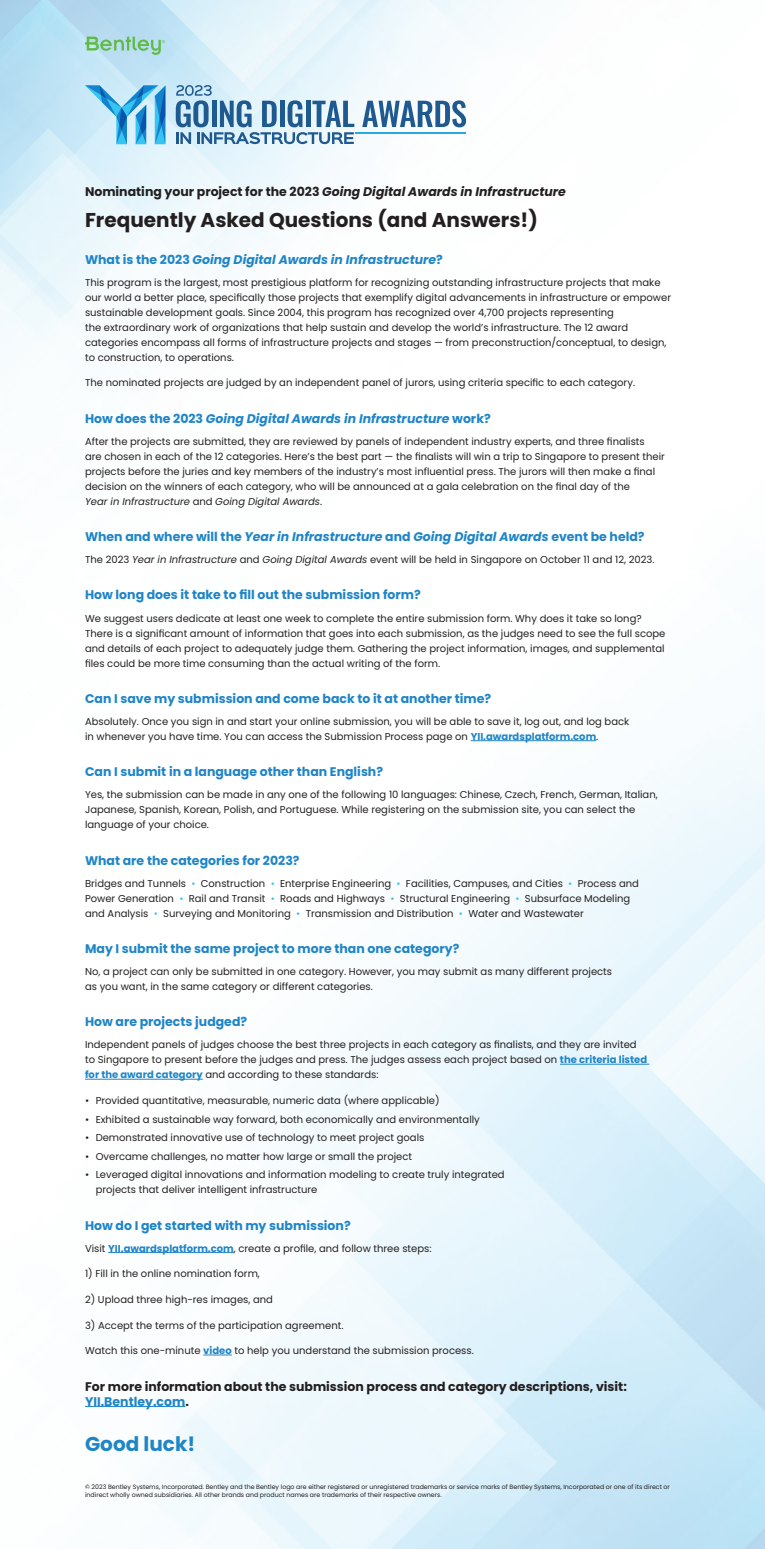
<style>
.page{position:relative;width:765px;height:1549px;background:#fff}
.page>*{position:absolute;margin:0;border:0;box-sizing:border-box;transform-origin:0 0}
.t1{font:700 20px "Poppins";color:#231f20}
.t2{font:700 20px "Poppins";color:#1f85c7}
.t3{font:700 12.5px "Poppins";color:#1f85c7}
.t4{font:italic 700 12.5px "Poppins";color:#1f85c7}
.t5{font:700 12.5px/15px "Poppins";color:#231f20}
.t6{font:italic 700 12.5px "Poppins";color:#231f20}
.t7{font:10px/15px "Poppins";color:#231f20}
.t8{font:6.25px/7.5px "Poppins";color:#231f20}
.s1{font-style:normal}
.s2{font-style:italic}
.s3{font-weight:700;color:#1f85c7}
.s4{color:#35c3f2}
.s5{color:#1f85c7}
</style>
<div class="page">
<img style="left:0;top:0;width:750px;height:541px">
<svg style="left:362px;top:100px;width:104px;height:27px"></svg>
<hr style="left:356px;top:132px;width:110px;height:1px;background:#26a9e0">
<svg style="left:176px;top:85px;width:178px;height:59px;background:#9bbcd4"></svg>
<svg style="left:85px;top:85px;width:80px;height:59px;background:#83c5e9"></svg>
<svg style="left:85px;top:36px;width:80px;height:19px;background:#9dd3bc"></svg>
<hr style="left:471px;top:740px;width:125px;height:1px;background:#1f85c7">
<hr style="left:560px;top:1064px;width:89px;height:1px;background:#1f85c7">
<hr style="left:85px;top:1079px;width:118px;height:1px;background:#1f85c7">
<hr style="left:108px;top:1252px;width:126px;height:1px;background:#1f85c7">
<svg style="left:203px;top:1354px;width:29px;height:1px"></svg>
<hr style="left:85px;top:1406px;width:100px;height:1px;background:#1f85c7">
<p class="t6" style="left:85px;top:185px;width:482px"><span class="s1">Nominating your project for the 2023</span> Going Digital Awards in Infrastructure</p>
<h1 class="t1" style="left:85px;top:209px;width:454px">Frequently Asked Questions (and Answers!)</h1>
<p class="t4" style="left:85px;top:252px;width:359px"><span class="s1">What is the 2023</span> Going Digital Awards in Infrastructure<span class="s1">?</span></p>
<p class="t7" style="left:85px;top:275px;width:588px">This program is the largest, most prestigious platform for recognizing outstanding infrastructure projects that make our world a better place, specifically those projects that exemplify digital advancements in infrastructure or empower sustainable development goals. Since 2004, this program has recognized over 4,700 projects representing<br>the extraordinary work of organizations that help sustain and develop the world’s infrastructure. The 12 award categories encompass all forms of infrastructure projects and stages — from preconstruction/conceptual, to design, to construction, to operations.</p>
<p class="t7" style="left:85px;top:375px;width:552px">The nominated projects are judged by an independent panel of jurors, using criteria specific to each category.</p>
<p class="t4" style="left:85px;top:411px;width:407px"><span class="s1">How does the 2023</span> Going Digital Awards in Infrastructure <span class="s1">work?</span></p>
<p class="t7" style="left:85px;top:434px;width:581px">After the projects are submitted, they are reviewed by panels of independent industry experts, and three finalists<br>are chosen in each of the 12 categories. Here’s the best part — the finalists will win a trip to Singapore to present their projects before the juries and key members of the industry’s most influential press. The jurors will then make a final decision on the winners of each category, who will be announced at a gala celebration on the final day of the<br><span class="s2">Year in Infrastructure</span> and <span class="s2">Going Digital Awards</span>.</p>
<p class="t4" style="left:85px;top:529px;width:561px"><span class="s1">When and where will the</span> Year in Infrastructure <span class="s1">and</span> Going Digital Awards <span class="s1">event be held?</span></p>
<p class="t7" style="left:85px;top:552px;width:571px">The 2023 <span class="s2">Year in Infrastructure</span> and <span class="s2">Going Digital Awards</span> event will be held in Singapore on October 11 and 12, 2023.</p>
<p class="t3" style="left:85px;top:588px;width:337px">How long does it take to fill out the submission form?</p>
<p class="t7" style="left:85px;top:610px;width:582px">We suggest users dedicate at least one week to complete the entire submission form. Why does it take so long?<br>There is a significant amount of information that goes into each submission, as the judges need to see the full scope and details of each project to adequately judge them. Gathering the project information, images, and supplemental files could be more time consuming than the actual writing of the form.</p>
<p class="t3" style="left:85px;top:691px;width:408px">Can I save my submission and come back to it at another time?</p>
<p class="t7" style="left:85px;top:714px;width:546px">Absolutely. Once you sign in and start your online submission, you will be able to save it, log out, and log back in whenever you have time. You can access the Submission Process page on <span class="s3">YII.awardsplatform.com</span>.</p>
<p class="t3" style="left:85px;top:764px;width:300px">Can I submit in a language other than English?</p>
<p class="t7" style="left:85px;top:787px;width:574px">Yes, the submission can be made in any one of the following 10 languages: Chinese, Czech, French, German, Italian,<br>Japanese, Spanish, Korean, Polish, and Portuguese. While registering on the submission site, you can select the language of your choice.</p>
<p class="t3" style="left:85px;top:853px;width:216px">What are the categories for 2023?</p>
<p class="t7" style="left:85px;top:875px;width:555px">Bridges and Tunnels <span class="s4">•</span> Construction <span class="s4">•</span> Enterprise Engineering <span class="s4">•</span> Facilities, Campuses, and Cities <span class="s4">•</span> Process and<br>Power Generation <span class="s4">•</span> Rail and Transit <span class="s4">•</span> Roads and Highways <span class="s4">•</span> Structural Engineering <span class="s4">•</span> Subsurface Modeling and Analysis <span class="s4">•</span> Surveying and Monitoring <span class="s4">•</span> Transmission and Distribution <span class="s4">•</span> Water and Wastewater</p>
<p class="t3" style="left:85px;top:941px;width:376px">May I submit the same project to more than one category?</p>
<p class="t7" style="left:85px;top:964px;width:529px">No, a project can only be submitted in one category. However, you may submit as many different projects as you want, in the same category or different categories.</p>
<p class="t3" style="left:85px;top:1014px;width:164px">How are projects judged?</p>
<p class="t7" style="left:85px;top:1037px;width:564px">Independent panels of judges choose the best three projects in each category as finalists, and they are invited to Singapore to present before the judges and press. The judges assess each project based on <span class="s3">the criteria listed for the award category</span> and according to these standards:</p>
<p class="t7" style="left:85px;top:1093px;width:356px">• Provided quantitative, measurable, numeric data (where applicable)</p>
<p class="t7" style="left:85px;top:1111px;width:396px">• Exhibited a sustainable way forward, both economically and environmentally</p>
<p class="t7" style="left:85px;top:1130px;width:341px">• Demonstrated innovative use of technology to meet project goals</p>
<p class="t7" style="left:85px;top:1148px;width:329px">• Overcame challenges, no matter how large or small the project</p>
<p class="t7" style="left:96px;top:1167px;width:410px;text-indent:-11px">• Leveraged digital innovations and information modeling to create truly integrated projects that deliver intelligent infrastructure</p>
<p class="t3" style="left:85px;top:1218px;width:267px">How do I get started with my submission?</p>
<p class="t7" style="left:85px;top:1240px;width:348px">Visit <span class="s3">YII.awardsplatform.com</span>, create a profile, and follow three steps:</p>
<p class="t7" style="left:85px;top:1266px;width:176px">1) Fill in the online nomination form,</p>
<p class="t7" style="left:85px;top:1292px;width:189px">2) Upload three high-res images, and</p>
<p class="t7" style="left:85px;top:1317px;width:260px">3) Accept the terms of the participation agreement.</p>
<p class="t7" style="left:85px;top:1343px;width:390px">Watch this one-minute <span class="s3">video</span> to help you understand the submission process.</p>
<p class="t5" style="left:85px;top:1378px;width:543px">For more information about the submission process and category descriptions, visit:<br><span class="s5">YII.Bentley.com</span>.</p>
<h1 class="t2" style="left:85px;top:1432px;width:112px">Good luck!</h1>
<p class="t8" style="left:85px;top:1483px;width:586px">© 2023 Bentley Systems, Incorporated. Bentley and the Bentley logo are either registered or unregistered trademarks or service marks of Bentley Systems, Incorporated or one of its direct or indirect wholly owned subsidiaries. All other brands and product names are trademarks of their respective owners.</p>
</div>
